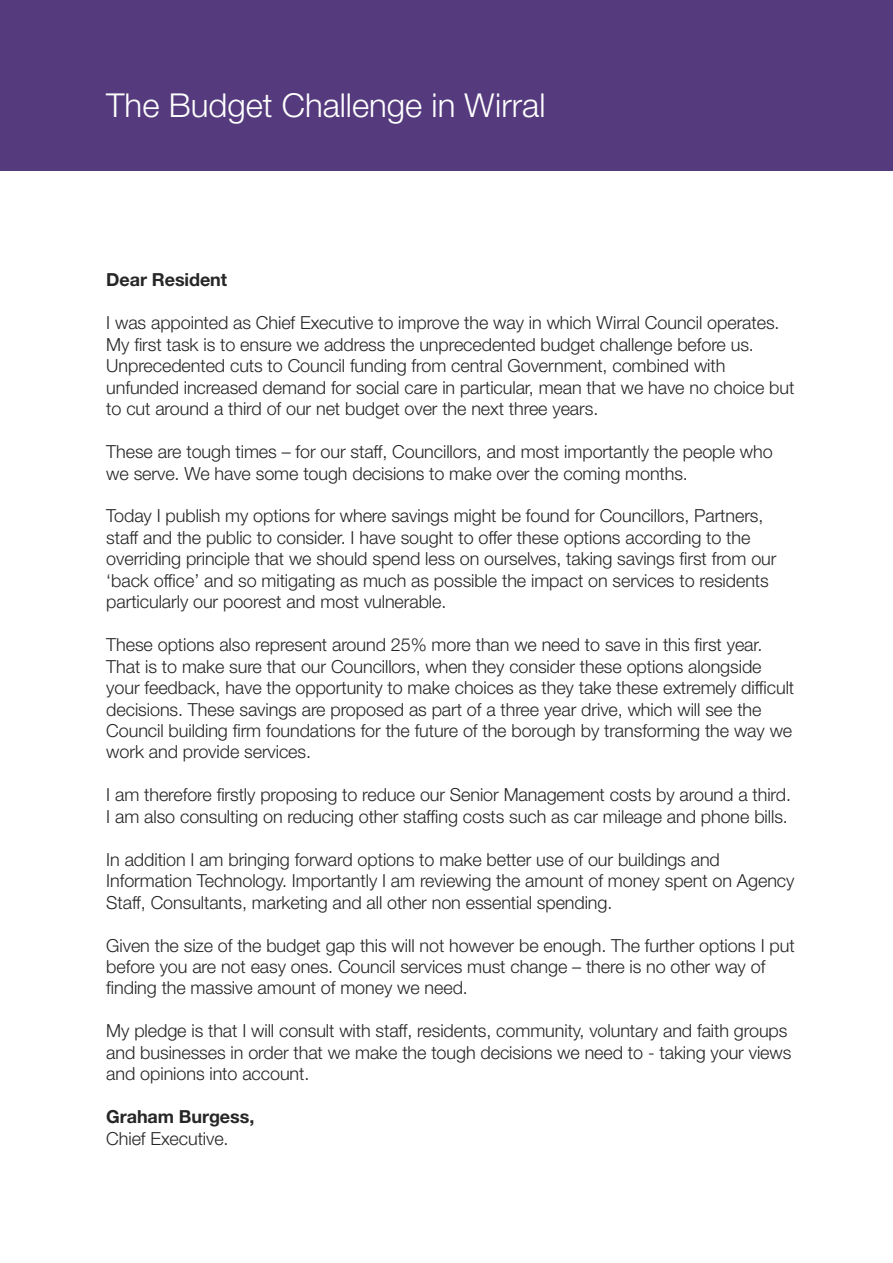
<style>
.page{position:relative;width:893px;height:1263px;background:#fff}
.page>*{position:absolute;margin:0;border:0;box-sizing:border-box;transform-origin:0 0}
.t1{font:300 33px "Helvetica Neue LT Std";color:#fff}
.t2{font:300 18px/21.5px "Helvetica Neue LT Std";letter-spacing:-.005em;color:#272627}
.t3{font:700 18px "Helvetica Neue LT Std";letter-spacing:-.005em;color:#272627}
</style>
<div class="page">
<div style="left:0;top:0;width:893px;height:170px;background:#553b7e"></div>
<h1 class="t1" style="left:106px;top:93px;width:441px">The Budget Challenge in Wirral</h1>
<p class="t3" style="left:106px;top:274px;width:122px">Dear Resident</p>
<p class="t2" style="left:106px;top:314px;width:690px">I was appointed as Chief Executive to improve the way in which Wirral Council operates.<br>My first task is to ensure we address the unprecedented budget challenge before us.<br>Unprecedented cuts to Council funding from central Government, combined with unfunded increased demand for social care in particular, mean that we have no choice but to cut around a third of our net budget over the next three years.</p>
<p class="t2" style="left:106px;top:443px;width:668px">These are tough times – for our staff, Councillors, and most importantly the people who we serve. We have some tough decisions to make over the coming months.</p>
<p class="t2" style="left:106px;top:507px;width:672px">Today I publish my options for where savings might be found for Councillors, Partners, staff and the public to consider. I have sought to offer these options according to the overriding principle that we should spend less on ourselves, taking savings first from our ‘back office’ and so mitigating as much as possible the impact on services to residents particularly our poorest and most vulnerable.</p>
<p class="t2" style="left:106px;top:636px;width:689px">These options also represent around 25% more than we need to save in this first year.<br>That is to make sure that our Councillors, when they consider these options alongside your feedback, have the opportunity to make choices as they take these extremely difficult decisions. These savings are proposed as part of a three year drive, which will see the Council building firm foundations for the future of the borough by transforming the way we work and provide services.</p>
<p class="t2" style="left:106px;top:786px;width:686px">I am therefore firstly proposing to reduce our Senior Management costs by around a third.<br>I am also consulting on reducing other staffing costs such as car mileage and phone bills.</p>
<p class="t2" style="left:106px;top:850px;width:690px">In addition I am bringing forward options to make better use of our buildings and<br>Information Technology. Importantly I am reviewing the amount of money spent on Agency<br>Staff, Consultants, marketing and all other non essential spending.</p>
<p class="t2" style="left:106px;top:936px;width:690px">Given the size of the budget gap this will not however be enough. The further options I put before you are not easy ones. Council services must change – there is no other way of finding the massive amount of money we need.</p>
<p class="t2" style="left:106px;top:1022px;width:687px">My pledge is that I will consult with staff, residents, community, voluntary and faith groups and businesses in order that we make the tough decisions we need to - taking your views and opinions into account.</p>
<p class="t3" style="left:106px;top:1110px;width:150px">Graham Burgess,</p>
<p class="t2" style="left:106px;top:1129px;width:124px">Chief Executive.</p>
</div>
